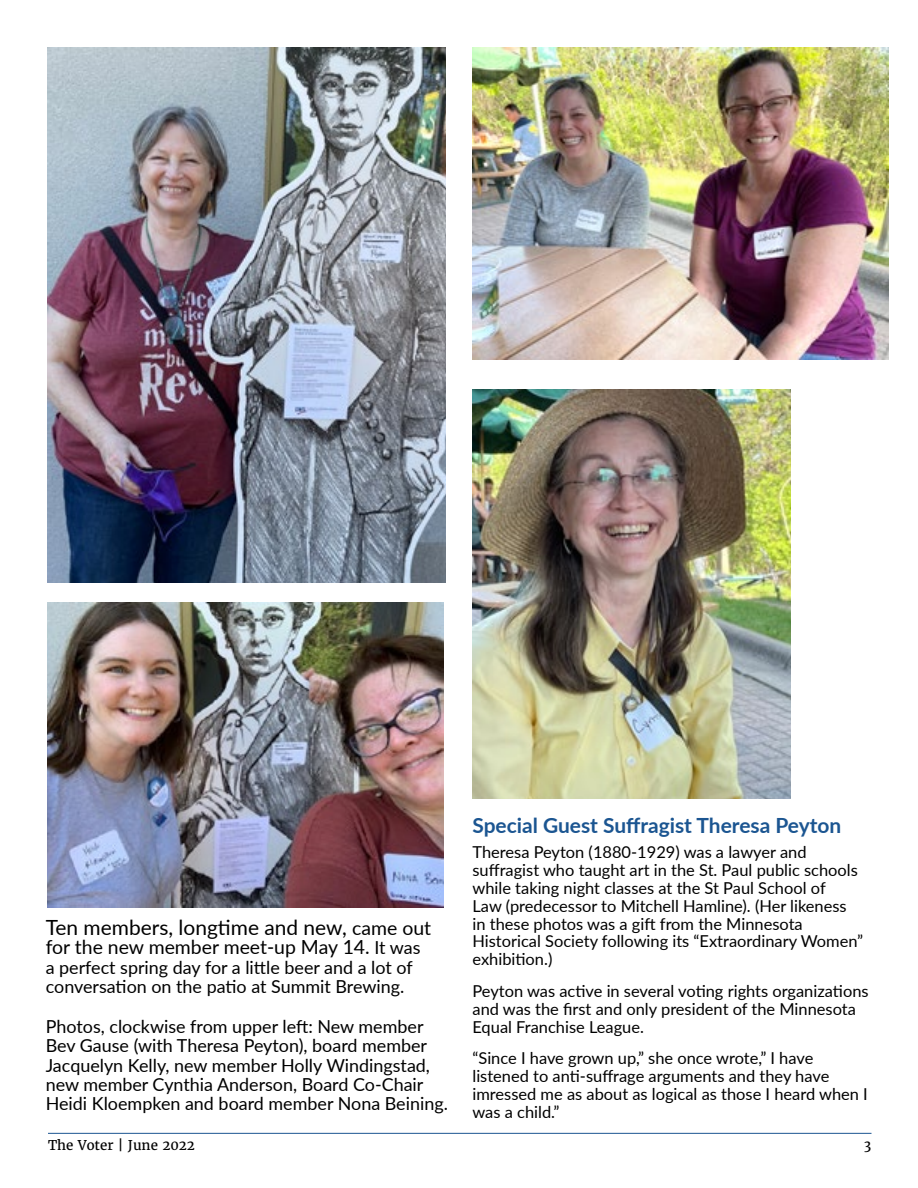
<style>
.page{position:relative;width:918px;height:1188px;background:#fff}
.page>*{position:absolute;margin:0;border:0;box-sizing:border-box;transform-origin:0 0}
.t1{font:700 20.85px "Lato";color:#1b5591}
.t2{font:20.85px "Lato";color:#000}
.t3{font:19.5px "Lato";color:#000}
.t4{font:18px/19.4px "Lato";color:#000}
.t5{font:16.5px/18px "Lato";color:#000}
.t6{font:13.5px "Merriweather";color:#000}
.s1{font-size:19.5px}
.s2{font-size:18px}
</style>
<div class="page">
<hr style="left:48px;top:1133px;width:824px;height:1px;background:#1b5591">
<img style="left:47px;top:47px;width:399px;height:535px">
<img style="left:473px;top:390px;width:318px;height:408px">
<img style="left:47px;top:603px;width:397px;height:304px">
<img style="left:472px;top:47px;width:416px;height:312px">
<p class="t2" style="left:46px;top:912px;width:387px">Ten members, longtime and new, <span class="s1">came out</span></p>
<p class="t3" style="left:46px;top:933px;width:376px">for the new member meet-up May 14. <span class="s2">It was</span></p>
<p class="t4" style="left:46px;top:957px;width:369px">a perfect spring day for a little beer and a lot of conversation on the patio at Summit Brewing.</p>
<p class="t4" style="left:46px;top:1016px;width:404px">Photos, clockwise from upper left: New member Bev Gause (with Theresa Peyton), board member Jacquelyn Kelly, new member Holly Windingstad, new member Cynthia Anderson, Board Co-Chair Heidi Kloempken and board member Nona Beining.</p>
<p class="t1" style="left:472px;top:810px;width:370px">Special Guest Suffragist Theresa Peyton</p>
<p class="t5" style="left:472px;top:842px;width:392px">Theresa Peyton (1880-1929) was a lawyer and suffragist who taught art in the St. Paul public schools while taking night classes at the St Paul School of<br>Law (predecessor to Mitchell Hamline). (Her likeness in these photos was a gift from the Minnesota Historical Society following its “Extraordinary Women” exhibition.)</p>
<p class="t5" style="left:472px;top:981px;width:398px">Peyton was active in several voting rights organizations and was the first and only president of the Minnesota<br>Equal Franchise League.</p>
<p class="t5" style="left:472px;top:1048px;width:397px">“Since I have grown up,” she once wrote,” I have listened to anti-suffrage arguments and they have imressed me as about as logical as those I heard when I was a child.”</p>
<p class="t6" style="left:48px;top:1137px;width:148px">The Voter | June 2022</p>
<p class="t6" style="left:864px;top:1137px;width:9px">3</p>
</div>
